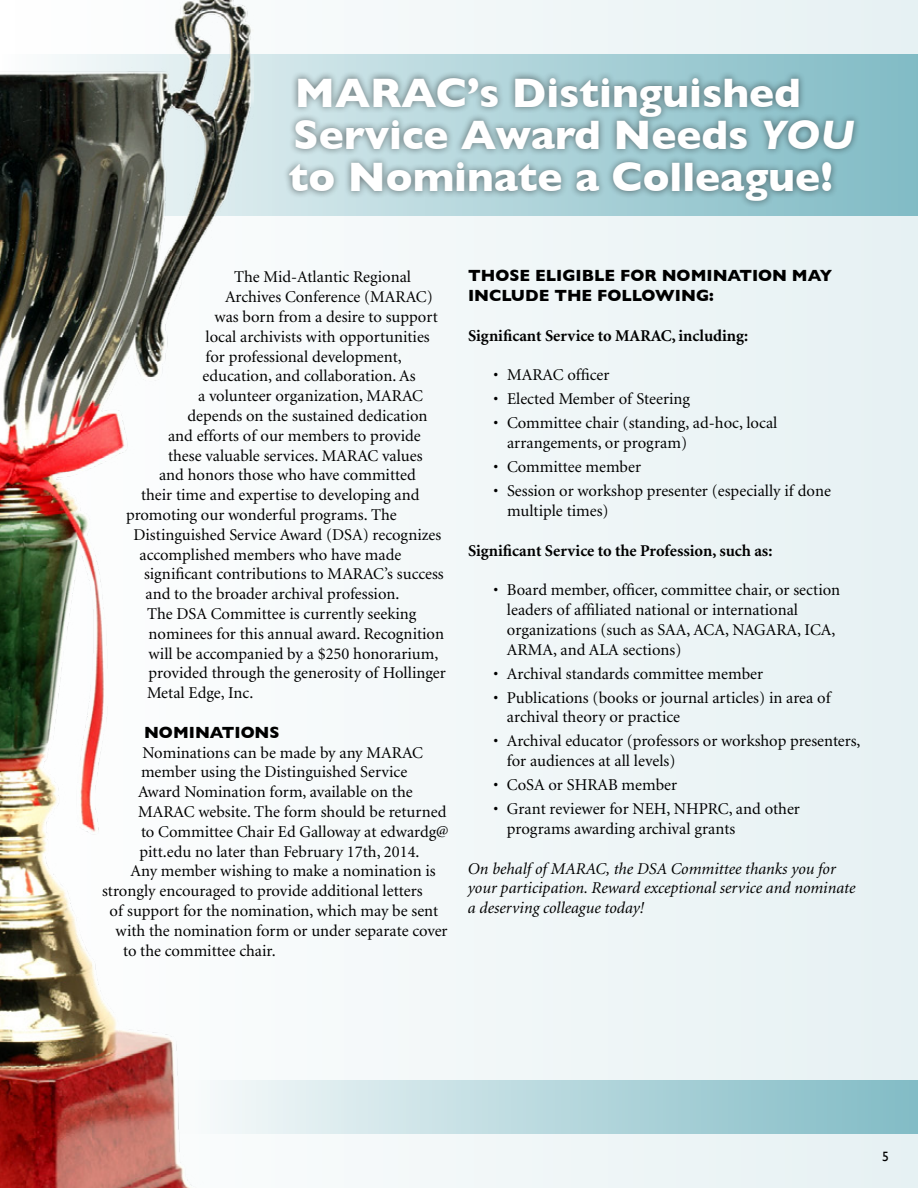
<style>
.page{position:relative;width:918px;height:1188px;background:#fff}
.page>*{position:absolute;margin:0;border:0;box-sizing:border-box;transform-origin:0 0}
.t1{font:700 42px/42px "Gill Sans";color:#fff}
.t2{font:16.5px/19.8px "Minion";color:#000}
.t3{font:italic 16.5px/19.8px "Minion";color:#000}
.t4{font:700 16.5px "Minion";color:#000}
.t5{font:700 16.5px/19.8px "Gill Sans";color:#000}
.t6{font:13.5px "Gill Sans";color:#000}
.s1{font-style:italic}
</style>
<div class="page">
<div style="left:1px;top:0;width:917px;height:1188px;background:#eff6f7"></div>
<svg style="left:254px;top:54px;width:664px;height:162px;background:#a5ced5"></svg>
<svg style="left:300px;top:1080px;width:618px;height:54px;background:#b1d4da"></svg>
<img style="left:0;top:0;width:254px;height:1188px">
<div style="left:282px;top:71px;width:579px;height:138px;background:#000;opacity:.5"></div>
<h1 class="t1" style="left:289px;top:72px;width:568px">MARAC’s Distinguished<br>Service Award Needs <span class="s1">YOU </span>to Nominate a Colleague!</h1>
<p class="t2" style="left:234px;top:268px;width:179px">The Mid-Atlantic Regional</p>
<p class="t2" style="left:225px;top:288px;width:209px">Archives Conference (MARAC)</p>
<p class="t2" style="left:215px;top:307px;width:225px">was born from a desire to support</p>
<p class="t2" style="left:206px;top:327px;width:226px">local archivists with opportunities</p>
<p class="t2" style="left:206px;top:347px;width:198px">for professional development,</p>
<p class="t2" style="left:203px;top:367px;width:215px">education, and collaboration. As</p>
<p class="t2" style="left:198px;top:387px;width:226px">a volunteer organization, MARAC</p>
<p class="t2" style="left:188px;top:406px;width:242px">depends on the sustained dedication</p>
<p class="t2" style="left:168px;top:426px;width:254px">and efforts of our members to provide</p>
<p class="t2" style="left:168px;top:446px;width:256px">these valuable services. MARAC values</p>
<p class="t2" style="left:159px;top:466px;width:258px">and honors those who have committed</p>
<p class="t2" style="left:141px;top:486px;width:280px">their time and expertise to developing and</p>
<p class="t2" style="left:126px;top:505px;width:272px">promoting our wonderful programs. The</p>
<p class="t2" style="left:134px;top:525px;width:309px">Distinguished Service Award (DSA) recognizes</p>
<p class="t2" style="left:140px;top:545px;width:263px">accomplished members who have made</p>
<p class="t2" style="left:144px;top:565px;width:301px">significant contributions to MARAC’s success</p>
<p class="t2" style="left:146px;top:585px;width:255px">and to the broader archival profession.</p>
<p class="t2" style="left:147px;top:604px;width:271px">The DSA Committee is currently seeking</p>
<p class="t2" style="left:149px;top:624px;width:297px">nominees for this annual award. Recognition</p>
<p class="t2" style="left:149px;top:644px;width:291px">will be accompanied by a $250 honorarium,</p>
<p class="t2" style="left:149px;top:664px;width:299px">provided through the generosity of Hollinger</p>
<p class="t2" style="left:147px;top:684px;width:108px">Metal Edge, Inc.</p>
<p class="t5" style="left:144px;top:722px;width:137px">NOMINATIONS</p>
<p class="t2" style="left:143px;top:743px;width:282px">Nominations can be made by any MARAC</p>
<p class="t2" style="left:141px;top:763px;width:268px">member using the Distinguished Service</p>
<p class="t2" style="left:138px;top:783px;width:276px">Award Nomination form, available on the</p>
<p class="t2" style="left:138px;top:802px;width:310px">MARAC website. The form should be returned</p>
<p class="t2" style="left:141px;top:822px;width:309px">to Committee Chair Ed Galloway at edwardg@</p>
<p class="t2" style="left:140px;top:842px;width:282px">pitt.edu no later than February 17th, 2014.</p>
<p class="t2" style="left:131px;top:862px;width:307px">Any member wishing to make a nomination is</p>
<p class="t2" style="left:102px;top:882px;width:322px">strongly encouraged to provide additional letters</p>
<p class="t2" style="left:110px;top:901px;width:330px">of support for the nomination, which may be sent</p>
<p class="t2" style="left:116px;top:921px;width:334px">with the nomination form or under separate cover</p>
<p class="t2" style="left:123px;top:941px;width:154px">to the committee chair.</p>
<p class="t5" style="left:468px;top:266px;width:366px">THOSE ELIGIBLE FOR NOMINATION MAY<br>INCLUDE THE FOLLOWING:</p>
<p class="t4" style="left:468px;top:327px;width:282px">Significant Service to MARAC, including:</p>
<p class="t2" style="left:494px;top:366px;width:117px">• MARAC officer</p>
<p class="t2" style="left:494px;top:390px;width:198px">• Elected Member of Steering</p>
<p class="t2" style="left:507px;top:414px;width:272px;text-indent:-14px">• Committee chair (standing, ad-hoc, local arrangements, or program)</p>
<p class="t2" style="left:494px;top:458px;width:149px">• Committee member</p>
<p class="t2" style="left:507px;top:482px;width:325px;text-indent:-13px">• Session or workshop presenter (especially if done multiple times)</p>
<p class="t4" style="left:468px;top:542px;width:306px">Significant Service to the Profession, such as:</p>
<p class="t2" style="left:507px;top:581px;width:335px;text-indent:-13px">• Board member, officer, committee chair, or section leaders of affiliated national or international organizations (such as SAA, ACA, NAGARA, ICA, ARMA, and ALA sections)</p>
<p class="t2" style="left:493px;top:664px;width:271px">• Archival standards committee member</p>
<p class="t2" style="left:507px;top:688px;width:325px;text-indent:-13px">• Publications (books or journal articles) in area of archival theory or practice</p>
<p class="t2" style="left:507px;top:732px;width:355px;text-indent:-13px">• Archival educator (professors or workshop presenters, for audiences at all levels)</p>
<p class="t2" style="left:493px;top:776px;width:185px">• CoSA or SHRAB member</p>
<p class="t2" style="left:507px;top:800px;width:295px;text-indent:-13px">• Grant reviewer for NEH, NHPRC, and other programs awarding archival grants</p>
<p class="t3" style="left:468px;top:859px;width:389px">On behalf of MARAC, the DSA Committee thanks you for your participation. Reward exceptional service and nominate a deserving colleague today!</p>
<p class="t6" style="left:882px;top:1149px;width:8px">5</p>
</div>
